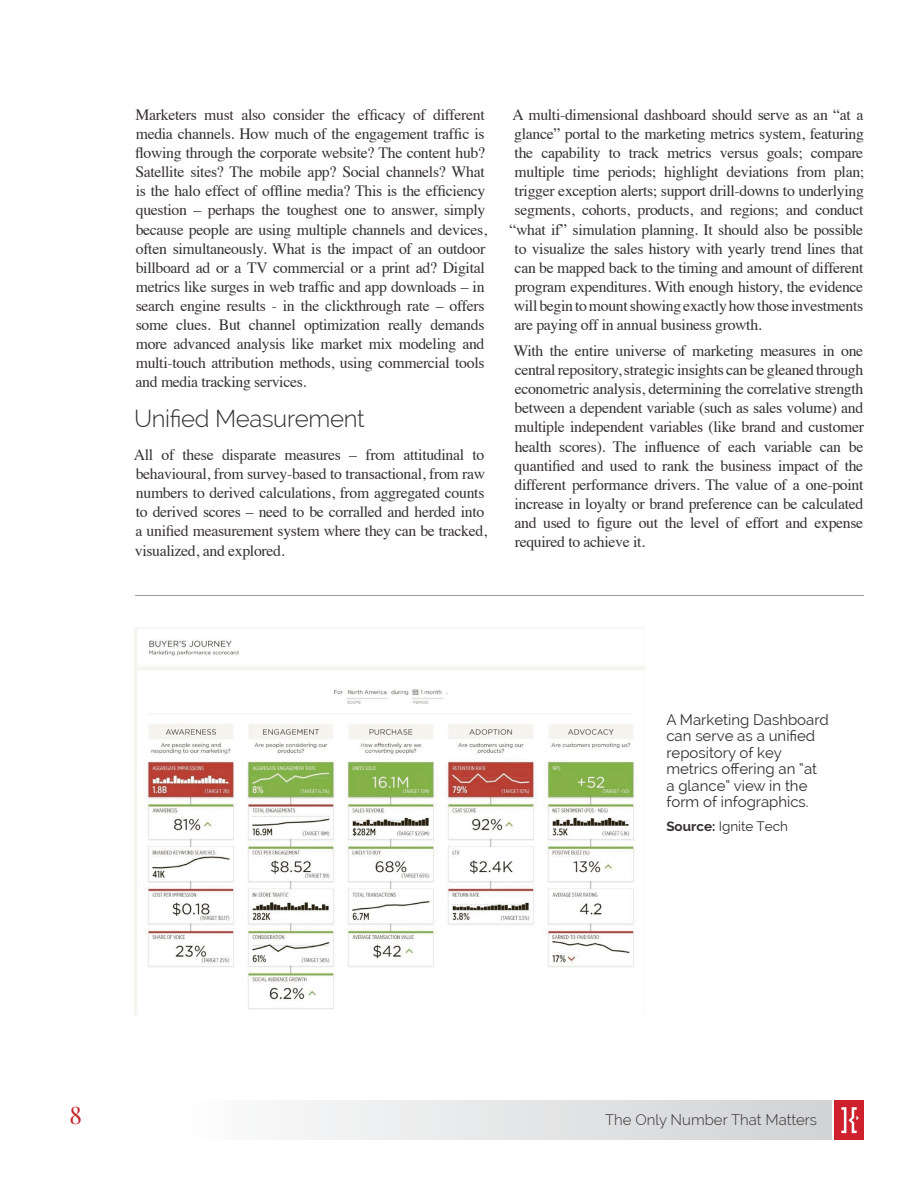
<style>
.page{position:relative;width:918px;height:1188px;background:#fff}
.page>*{position:absolute;margin:0;border:0;box-sizing:border-box;transform-origin:0 0}
.t1{font:300 24px "Raleway";letter-spacing:-.015em;color:#333031}
.t2{font:24px "Playfair Display";color:#c52127}
.t3{font:15.75px/19px "Times";letter-spacing:-.02em;color:#333031}
.t4{font:15px/16.5px "Raleway";color:#333031}
.t5{font:300 15px "Raleway";color:#333031}
.t6{font:13.5px "Raleway";color:#333031}
.s1{font-weight:700}
</style>
<div class="page">
<div style="left:98px;top:1100px;width:734px;height:40px;background:linear-gradient(to right,#fff,#d1d2d4)"></div>
<div style="left:835px;top:1100px;width:29px;height:40px;background:#cf202d"></div>
<svg style="left:841px;top:1107px;width:18px;height:26px"></svg>
<img style="left:135px;top:627px;width:510px;height:388px">
<hr style="left:135px;top:595px;width:729px;height:1px;background:#989a9d">
<p class="t3" style="left:135px;top:104px;width:353px">Marketers must also consider the efficacy of different media channels. How much of the engagement traffic is flowing through the corporate website? The content hub?<br>Satellite sites? The mobile app? Social channels? What is the halo effect of offline media? This is the efficiency question – perhaps the toughest one to answer, simply because people are using multiple channels and devices, often simultaneously. What is the impact of an outdoor billboard ad or a TV commercial or a print ad? Digital metrics like surges in web traffic and app downloads – in search engine results - in the clickthrough rate – offers some clues. But channel optimization really demands more advanced analysis like market mix modeling and multi-touch attribution methods, using commercial tools and media tracking services.</p>
<h1 class="t1" style="left:134px;top:405px;width:232px">Unified Measurement</h1>
<p class="t3" style="left:134px;top:444px;width:355px">All of these disparate measures – from attitudinal to behavioural, from survey-based to transactional, from raw numbers to derived calculations, from aggregated counts to derived scores – need to be corralled and herded into a unified measurement system where they can be tracked, visualized, and explored.</p>
<p class="t3" style="left:513px;top:104px;width:352px">A multi-dimensional dashboard should serve as an “at a</p>
<p class="t3" style="left:514px;top:123px;width:351px">glance” portal to the marketing metrics system, featuring</p>
<p class="t3" style="left:515px;top:142px;width:350px">the capability to track metrics versus goals; compare</p>
<p class="t3" style="left:515px;top:161px;width:351px">multiple time periods; highlight deviations from plan;</p>
<p class="t3" style="left:515px;top:180px;width:351px">trigger exception alerts; support drill-downs to underlying</p>
<p class="t3" style="left:515px;top:199px;width:350px">segments, cohorts, products, and regions; and conduct</p>
<p class="t3" style="left:509px;top:218px;width:355px">“what if” simulation planning. It should also be possible</p>
<p class="t3" style="left:515px;top:237px;width:350px">to visualize the sales history with yearly trend lines that</p>
<p class="t3" style="left:515px;top:257px;width:350px">can be mapped back to the timing and amount of different</p>
<p class="t3" style="left:515px;top:276px;width:350px">program expenditures. With enough history, the evidence</p>
<p class="t3" style="left:514px;top:295px;width:351px">will begin to mount showing exactly how those investments</p>
<p class="t3" style="left:514px;top:314px;width:249px">are paying off in annual business growth.</p>
<p class="t3" style="left:513px;top:340px;width:352px;text-align:justify">With the entire universe of marketing measures in one central repository, strategic insights can be gleaned through econometric analysis, determining the correlative strength between a dependent variable (such as sales volume) and multiple independent variables (like brand and customer health scores). The influence of each variable can be quantified and used to rank the business impact of the different performance drivers. The value of a one-point increase in loyalty or brand preference can be calculated and used to figure out the level of effort and expense required to achieve it.</p>
<p class="t4" style="left:666px;top:711px;width:164px">A Marketing Dashboard can serve as a unified repository of key metrics offering an “at a glance” view in the form of infographics.</p>
<p class="t6" style="left:666px;top:818px;width:123px"><span class="s1">Source:</span> Ignite Tech</p>
<h1 class="t2" style="left:69px;top:1100px;width:14px">8</h1>
<p class="t5" style="left:605px;top:1111px;width:214px">The Only Number That Matters</p>
</div>
